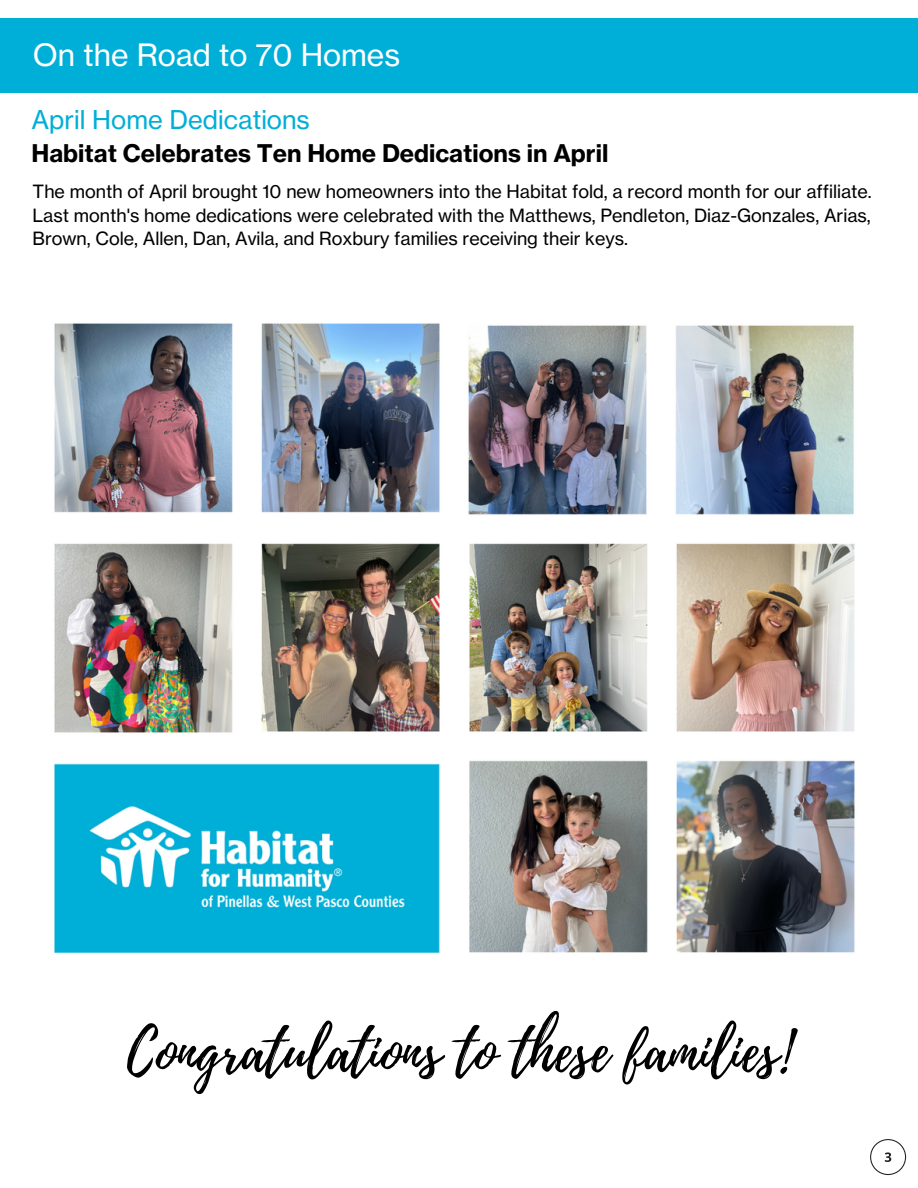
<style>
.page{position:relative;width:918px;height:1188px;background:#fff}
.page>*{position:absolute;margin:0;border:0;box-sizing:border-box;transform-origin:0 0}
.t1{font:57.15px "Playlist Script";color:#000}
.t2{font:30.3px "N Haas Grotesk TX Pro 55 Rg";color:#fff}
.t3{font:25.5px "N Haas Grotesk TX Pro 55 Rg";color:#00afd7}
.t4{font:24px "N Haas Grotesk TX Pro 75 Bd";color:#000}
.t5{font:18px/23.7px "N Haas Grotesk TX Pro 55 Rg";color:#000;text-align:justify}
</style>
<div class="page">
<div style="left:0;top:18px;width:918px;height:75px;background:#00afd7"></div>
<svg style="left:870px;top:1139px;width:36px;height:36px"></svg>
<img style="left:54px;top:323px;width:801px;height:630px">
<p class="t2" style="left:33px;top:36px;width:369px">On the Road to 70 Homes</p>
<p class="t3" style="left:31px;top:104px;width:280px">April Home Dedications</p>
<p class="t4" style="left:31px;top:138px;width:578px">Habitat Celebrates Ten Home Dedications in April</p>
<p class="t5" style="left:33px;top:180px;width:841px">The month of April brought 10 new homeowners into the Habitat fold, a record month for our affiliate.<br>Last month's home dedications were celebrated with the Matthews, Pendleton, Diaz-Gonzales, Arias, Brown, Cole, Allen, Dan, Avila, and Roxbury families receiving their keys.</p>
<p class="t1" style="left:127px;top:1011px;width:665px">Congratulations to these families!</p>
</div>
